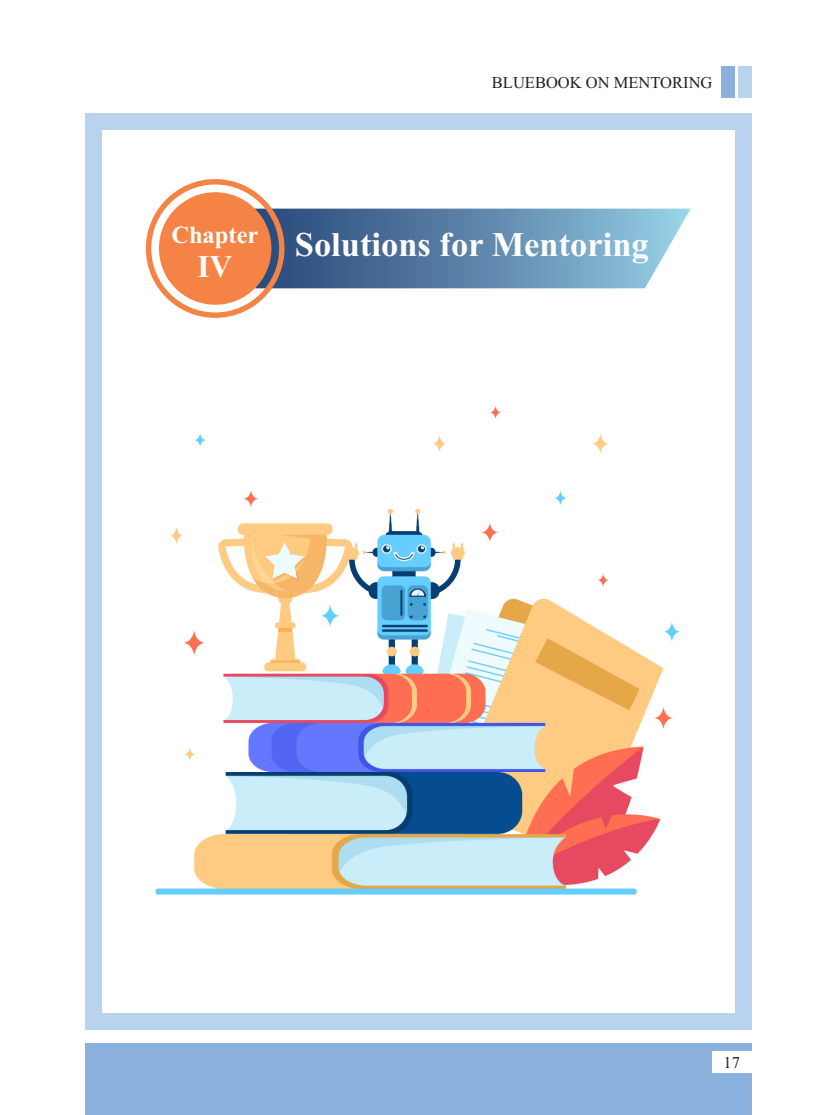
<style>
.page{position:relative;width:837px;height:1115px;background:#fff}
.page>*{position:absolute;margin:0;border:0;box-sizing:border-box;transform-origin:0 0}
.t1{font:700 34.5px "Times New Roman";color:#fff}
.t2{font:700 31.5px "Times New Roman";color:#fff}
.t3{font:700 24.45px "Times New Roman";color:#fff}
.t4{font:16.5px "Times New Roman";color:#231f20}
</style>
<div class="page">
<div style="left:85px;top:1042px;width:666px;height:72px;background:#8ab0dd"></div>
<div style="left:712px;top:1050px;width:39px;height:22px;background:#fff"></div>
<div style="left:722px;top:66px;width:13px;height:32px;background:#8ab0dd"></div>
<div style="left:738px;top:66px;width:13px;height:32px;background:#b9d3ee"></div>
<div style="left:85px;top:113px;width:667px;height:916px;background:#b9d3ee"></div>
<div style="left:102px;top:130px;width:632px;height:882px;background:#fff"></div>
<img style="left:155px;top:406px;width:525px;height:489px">
<svg style="left:285px;top:208px;width:406px;height:80px;background:#688fb2"></svg>
<svg style="left:146px;top:179px;width:139px;height:139px"></svg>
<div style="left:159px;top:192px;width:112px;height:113px;background:#f58345;border-radius:50%"></div>
<p class="t4" style="left:492px;top:76px;width:222px">BLUEBOOK ON MENTORING</p>
<p class="t3" style="left:171px;top:226px;width:89px">Chapter</p>
<p class="t2" style="left:209px;top:255px;width:14px">I</p>
<p class="t2" style="left:197px;top:255px;width:36px">IV</p>
<p class="t1" style="left:295px;top:233px;width:355px">Solutions for Mentoring</p>
<p class="t1" style="left:323px;top:236px;width:278px">Education in India</p>
<p class="t4" style="left:724px;top:1055px;width:18px">17</p>
</div>
